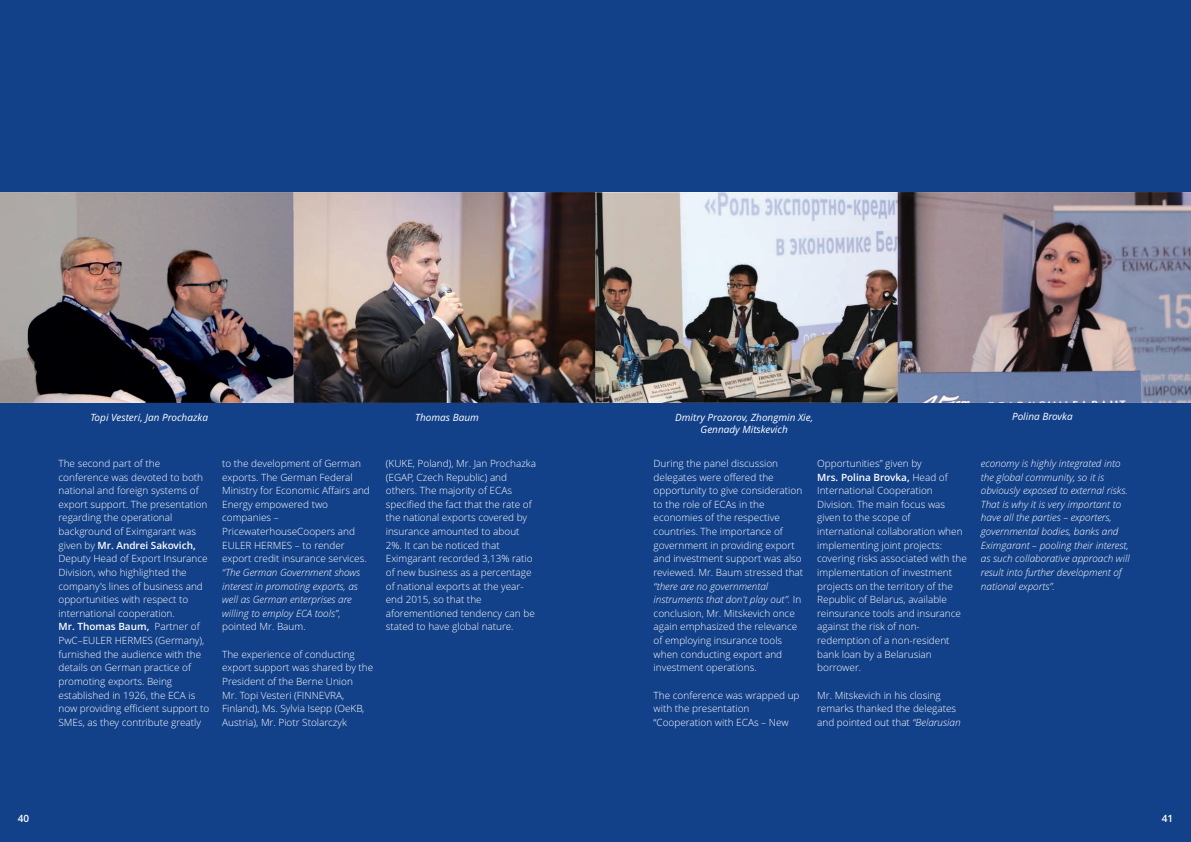
<style>
.page{position:relative;width:1191px;height:842px;background:#fff}
.page>*{position:absolute;margin:0;border:0;box-sizing:border-box;transform-origin:0 0}
.t1{font:300 10px/13.6px "Open Sans";color:#fff}
.t2{font:italic 300 10px/13.6px "Open Sans";color:#fff}
.t3{font:italic 10px/12.3px "Open Sans";color:#fff;text-align:center}
.t4{font:600 10px "Open Sans";color:#fff}
.s1{font-weight:600}
.s2{font-style:normal}
.s3{font-style:italic}
</style>
<div class="page">
<div style="left:0;top:0;width:604px;height:842px;background:#124189"></div>
<img style="left:0;top:193px;width:595px;height:209px">
<div style="left:595px;top:0;width:596px;height:842px;background:#124189"></div>
<img style="left:595px;top:193px;width:596px;height:209px">
<p class="t3" style="left:90px;top:412px;width:119px">Topi Vesteri, Jan Prochazka</p>
<p class="t3" style="left:415px;top:412px;width:65px">Thomas Baum</p>
<p class="t1" style="left:58px;top:458px;width:152px">The second part of the conference was devoted to both national and foreign systems of export support. The presentation regarding the operational background of Eximgarant was given by <span class="s1">Mr. Andrei Sakovich,<br></span>Deputy Head of Export Insurance<br>Division, who highlighted the company's lines of business and opportunities with respect to international cooperation.<br><span class="s1">Mr. Thomas Baum,</span> Partner of<br>PwC–EULER HERMES (Germany), furnished the audience with the details on German practice of promoting exports. Being established in 1926, the ECA is now providing efficient support to<br>SMEs, as they contribute greatly</p>
<p class="t1" style="left:222px;top:458px;width:149px">to the development of German exports. The German Federal<br>Ministry for Economic Affairs and<br>Energy empowered two companies –<br>PricewaterhouseCoopers and<br>EULER HERMES – to render export credit insurance services.</p>
<p class="t2" style="left:222px;top:566px;width:140px">“The German Government shows interest in promoting exports, as well as German enterprises are willing to employ ECA tools”<span class="s2">, pointed Mr. Baum.</span></p>
<p class="t1" style="left:222px;top:648px;width:153px">The experience of conducting export support was shared by the<br>President of the Berne Union<br>Mr. Topi Vesteri (FINNEVRA,<br>Finland), Ms. Sylvia Isepp (OeKB,<br>Austria), Mr. Piotr Stolarczyk</p>
<p class="t1" style="left:386px;top:458px;width:152px">(KUKE, Poland), Mr. Jan Prochazka (EGAP, Czech Republic) and others. The majority of ECAs specified the fact that the rate of the national exports covered by insurance amounted to about<br>2%. It can be noticed that<br>Eximgarant recorded 3,13% ratio of new business as a percentage of national exports at the year&shy;end 2015, so that the aforementioned tendency can be stated to have global nature.</p>
<p class="t4" style="left:18px;top:814px;width:13px">40</p>
<p class="t3" style="left:675px;top:412px;width:139px">Dmitry Prozorov, Zhongmin Xie,<br>Gennady Mitskevich</p>
<p class="t3" style="left:1012px;top:412px;width:62px">Polina Brovka</p>
<p class="t1" style="left:653px;top:458px;width:151px">During the panel discussion delegates were offered the opportunity to give consideration to the role of ECAs in the economies of the respective countries. The importance of government in providing export and investment support was also reviewed. Mr. Baum stressed that</p>
<p class="t1" style="left:653px;top:580px;width:149px"><span class="s3">“there are no governmental instruments that don't play out”.</span> In conclusion, Mr. Mitskevich once again emphasized the relevance of employing insurance tools when conducting export and investment operations.</p>
<p class="t1" style="left:653px;top:689px;width:147px">The conference was wrapped up with the presentation “Cooperation with ECAs – New</p>
<p class="t1" style="left:817px;top:458px;width:151px">Opportunities” given by<br><span class="s1">Mrs. Polina Brovka,</span> Head of<br>International Cooperation<br>Division. The main focus was given to the scope of international collaboration when implementing joint projects: covering risks associated with the implementation of investment projects on the territory of the<br>Republic of Belarus, available reinsurance tools and insurance against the risk of non&shy;redemption of a non-resident bank loan by a Belarusian borrower.</p>
<p class="t1" style="left:817px;top:689px;width:145px">Mr. Mitskevich in his closing remarks thanked the delegates and pointed out that <span class="s3">“Belarusian</span></p>
<p class="t2" style="left:981px;top:458px;width:150px">economy is highly integrated into the global community, so it is obviously exposed to external risks.<br>That is why it is very important to have all the parties – exporters, governmental bodies, banks and<br>Eximgarant – pooling their interest, as such collaborative approach will result into further development of national exports”.</p>
<p class="t4" style="left:1161px;top:814px;width:13px">41</p>
</div>
